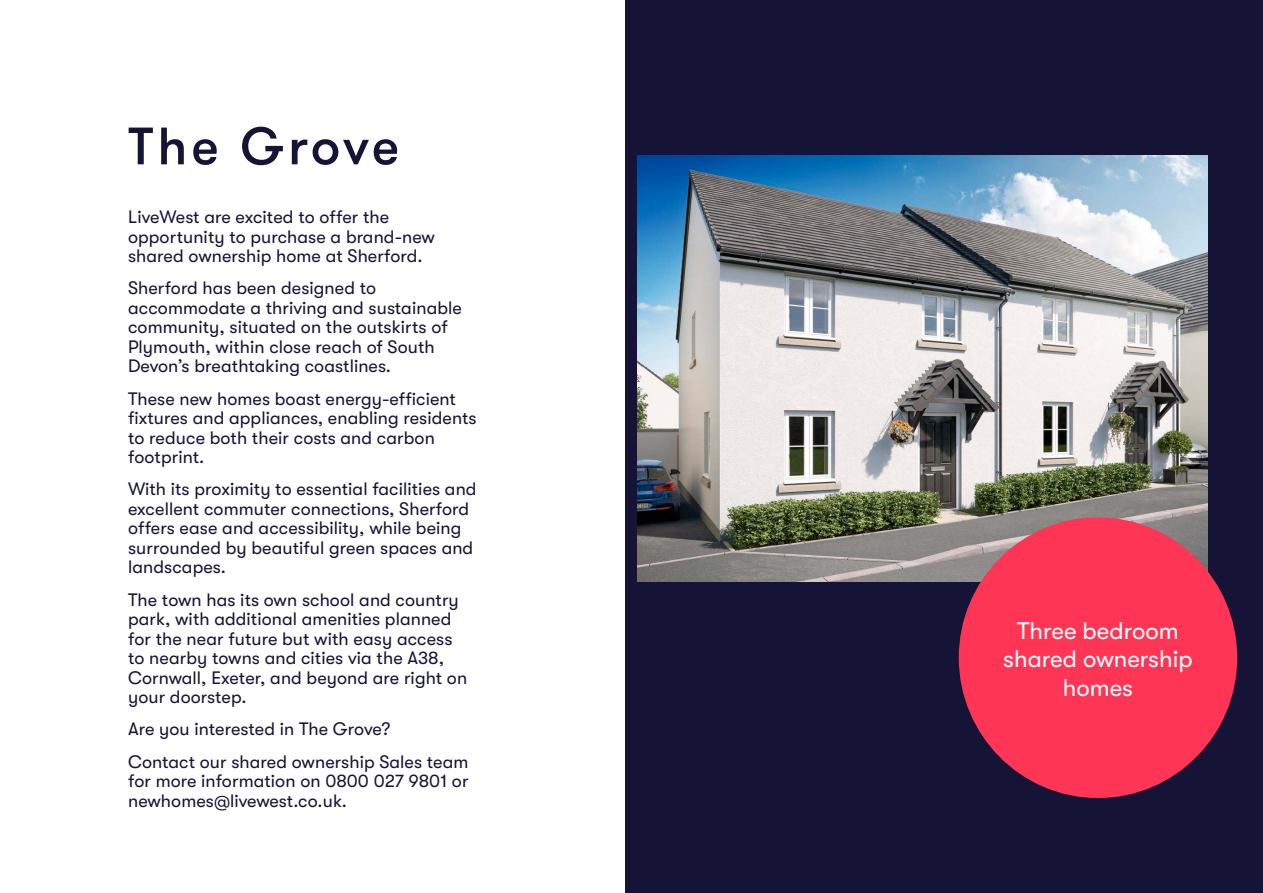
<style>
.page{position:relative;width:1263px;height:893px;background:#fff}
.page>*{position:absolute;margin:0;border:0;box-sizing:border-box;transform-origin:0 0}
.t1{font:500 52.5px "GT Walsheim Pro";letter-spacing:.065em;color:#161436}
.t2{font:24px/28.8px "GT Walsheim Pro";color:#fff;text-align:center}
.t3{font:18px/19.5px "GT Walsheim Pro";letter-spacing:.005em;color:#161436}
</style>
<div class="page">
<div style="left:625px;top:0;width:638px;height:893px;background:#161436"></div>
<img style="left:638px;top:155px;width:570px;height:426px">
<div style="left:959px;top:517px;width:278px;height:281px;background:#ff3555;border-radius:50%"></div>
<h1 class="t1" style="left:128px;top:113px;width:273px">The Grove</h1>
<p class="t3" style="left:128px;top:207px;width:308px">LiveWest are excited to offer the opportunity to purchase a brand-new shared ownership home at Sherford.</p>
<p class="t3" style="left:128px;top:279px;width:335px">Sherford has been designed to accommodate a thriving and sustainable community, situated on the outskirts of Plymouth, within close reach of South Devon’s breathtaking coastlines.</p>
<p class="t3" style="left:128px;top:389px;width:350px">These new homes boast energy-efficient fixtures and appliances, enabling residents to reduce both their costs and carbon footprint.</p>
<p class="t3" style="left:128px;top:479px;width:350px">With its proximity to essential facilities and excellent commuter connections, Sherford offers ease and accessibility, while being surrounded by beautiful green spaces and landscapes.</p>
<p class="t3" style="left:128px;top:590px;width:341px">The town has its own school and country park, with additional amenities planned for the near future but with easy access to nearby towns and cities via the A38, Cornwall, Exeter, and beyond are right on your doorstep.</p>
<p class="t3" style="left:128px;top:713px;width:342px;line-height:32.2px">Are you interested in The Grove?<br>Contact our shared ownership Sales team</p>
<p class="t3" style="left:128px;top:771px;width:342px">for more information on 0800 027 9801 or newhomes@livewest.co.uk.</p>
<h2 class="t2" style="left:1003px;top:616px;width:191px">Three bedroom shared ownership homes</h2>
</div>
